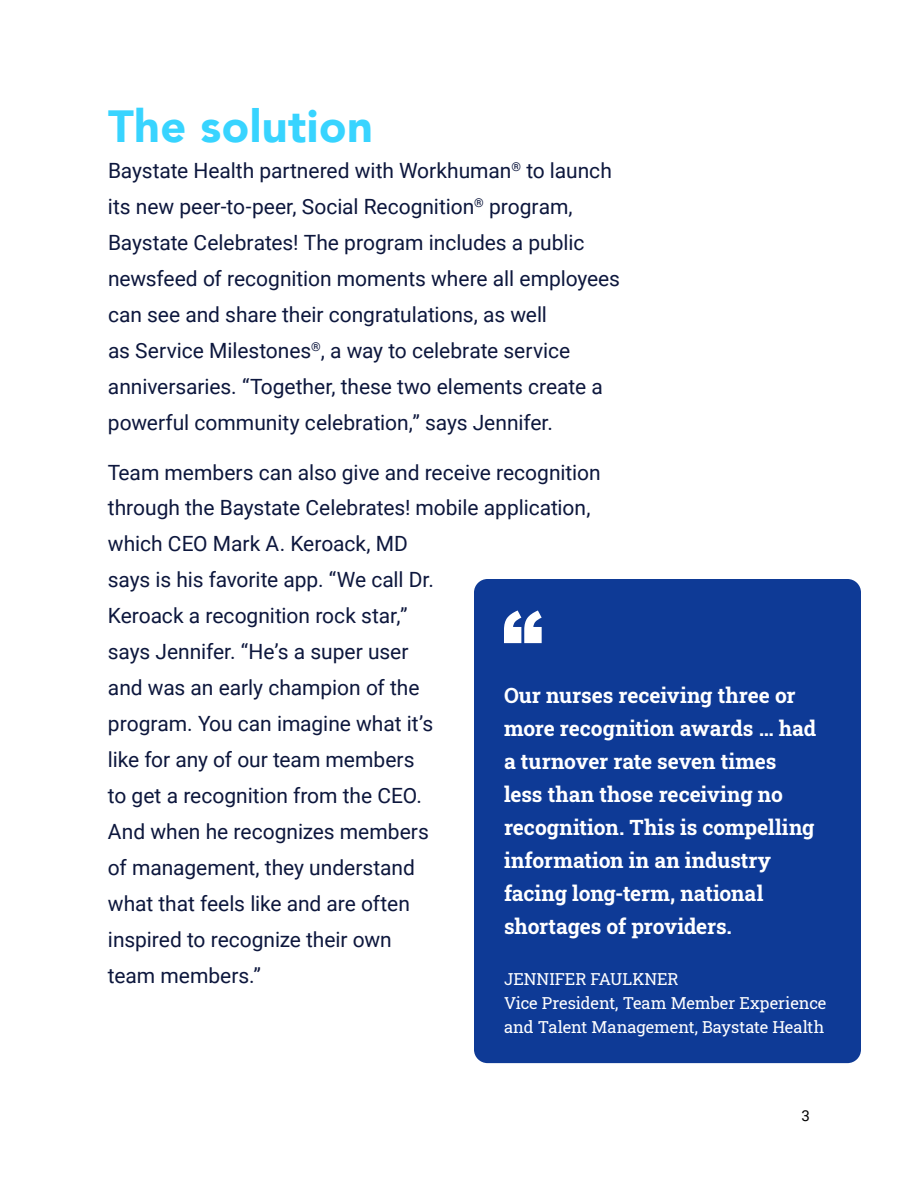
<style>
.page{position:relative;width:918px;height:1188px;background:#fff}
.page>*{position:absolute;margin:0;border:0;box-sizing:border-box;transform-origin:0 0}
.t1{font:900 45px "Avenir LT Com";letter-spacing:.01em;color:#38d4ff}
.t2{font:21px/36px "Roboto";letter-spacing:-.005em;color:#0d173d}
.t3{font:21px/33px "Roboto Slab";letter-spacing:-.005em;color:#fff}
.t4{font:16.5px/24px "Roboto Slab";color:#fff}
.t5{font:15px "Roboto";color:#000}
</style>
<div class="page">
<div style="left:474px;top:579px;width:387px;height:484px;background:#0e3a96;border-radius:14px"></div>
<svg style="left:504px;top:610px;width:38px;height:33px"></svg>
<h1 class="t1" style="left:108px;top:99px;width:266px">The solution</h1>
<p class="t2" style="left:108px;top:152px;width:514px">Baystate Health partnered with Workhuman<sup>®</sup> to launch its new peer-to-peer, Social Recognition<sup>®</sup> program, Baystate Celebrates! The program includes a public newsfeed of recognition moments where all employees can see and share their congratulations, as well<br>as Service Milestones<sup>®</sup>, a way to celebrate service anniversaries. “Together, these two elements create a powerful community celebration,” says Jennifer.</p>
<p class="t2" style="left:108px;top:453px;width:494px">Team members can also give and receive recognition through the Baystate Celebrates! mobile application, which CEO Mark A. Keroack, MD<br>says is his favorite app. “We call Dr.<br>Keroack a recognition rock star,”<br>says Jennifer. “He’s a super user<br>and was an early champion of the<br>program. You can imagine what it’s<br>like for any of our team members<br>to get a recognition from the CEO.<br>And when he recognizes members<br>of management, they understand<br>what that feels like and are often<br>inspired to recognize their own<br>team members.”</p>
<p class="t3" style="left:504px;top:678px;width:314px">Our nurses receiving three or more recognition awards … had a turnover rate seven times less than those receiving no recognition. This is compelling information in an industry facing long-term, national shortages of providers.</p>
<p class="t4" style="left:504px;top:967px;width:324px">JENNIFER FAULKNER<br>Vice President, Team Member Experience and Talent Management, Baystate Health</p>
<p class="t5" style="left:802px;top:1105px;width:10px">3</p>
</div>
